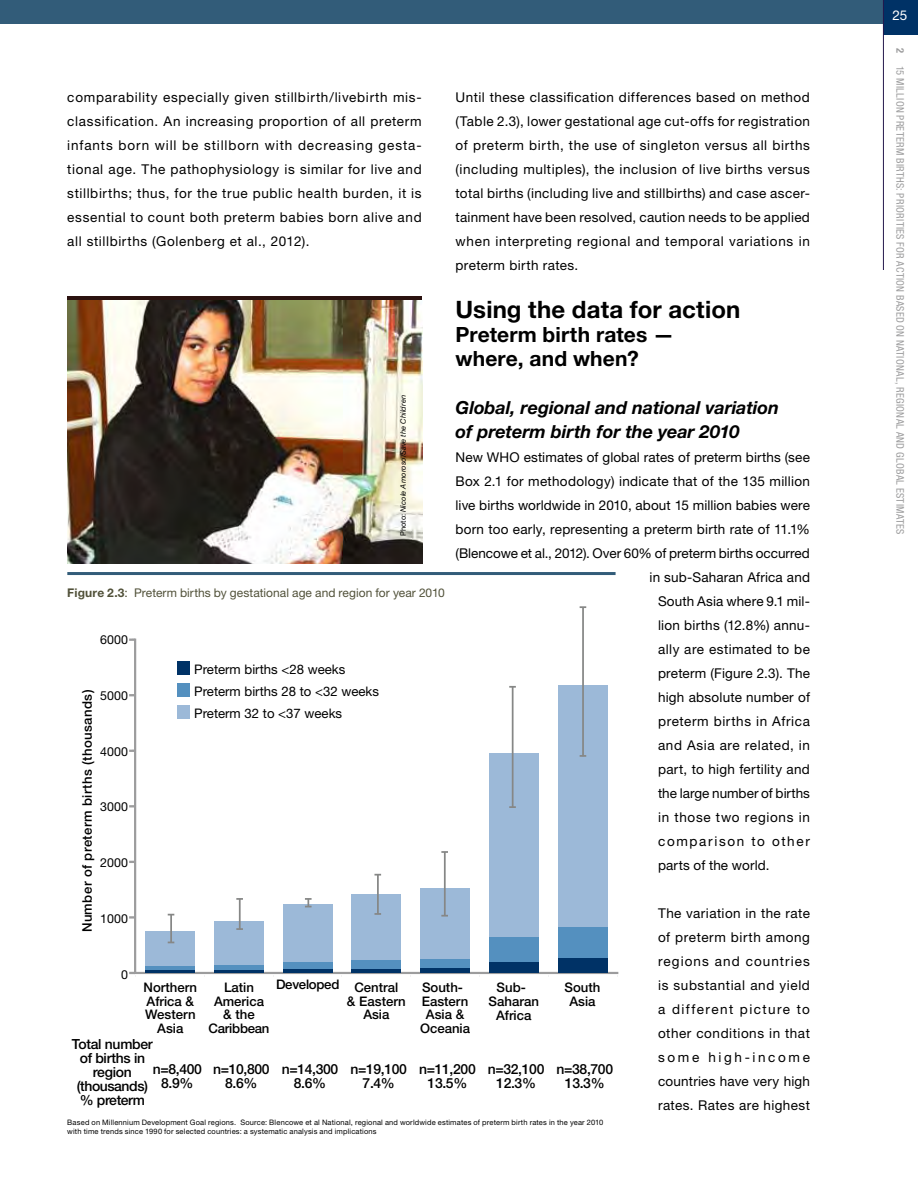
<style>
.page{position:relative;width:918px;height:1188px;background:#fff}
.page>*{position:absolute;margin:0;border:0;box-sizing:border-box;transform-origin:0 0}
.t1{font:700 24px "Helvetica Neue LT Std";letter-spacing:.005em;color:#000}
.t2{font:700 21px/24px "Helvetica Neue LT Std";letter-spacing:.005em;color:#000}
.t3{font:italic 700 18px/24px "Helvetica Neue LT Std";letter-spacing:-.005em;color:#000}
.t4{font:500 13.95px/14px "Helvetica Neue LT Std";letter-spacing:-.025em;color:#000;text-align:center}
.t5{font:13.5px/24px "Helvetica Neue LT Std";letter-spacing:.02em;color:#000;text-align:justify}
.t6{font:13.5px "Helvetica Neue LT Std";color:#000}
.t7{font:13.5px "Helvetica Neue LT Std";letter-spacing:.045em;color:#000}
.t8{font:13.5px "Helvetica Neue LT Std";letter-spacing:.04em;color:#000}
.t9{font:13.5px "Helvetica Neue LT Std";letter-spacing:.05em;color:#000}
.t10{font:13.5px "Helvetica Neue LT Std";letter-spacing:.12em;color:#000}
.t11{font:13.5px "Helvetica Neue LT Std";color:#fff}
.t12{font:500 13.2px/14px "Helvetica Neue LT Std";color:#000;text-align:center}
.t13{font:13.2px/22.2px "Helvetica Neue LT Std";color:#000}
.t14{font:500 13.2px "Helvetica Neue LT Std";letter-spacing:.03em;color:#000}
.t15{font:12.45px "Helvetica Neue LT Std";color:#000}
.t16{font:12px "Helvetica Neue LT Std";letter-spacing:.005em;color:#515139}
.t17{font:condensed 10.5px "Helvetica Neue LT Std";letter-spacing:.03em;color:#9c9c9d}
.t18{font:7.5px/9px "Helvetica Neue LT Std";letter-spacing:.02em;color:#000}
.t19{font:italic 7.5px "Helvetica Neue LT Std";letter-spacing:.015em;color:#000}
.s1{font-style:normal}
.s2{font-weight:700}
</style>
<div class="page">
<div style="left:0;top:0;width:918px;height:24px;background:#325c79"></div>
<div style="left:883px;top:0;width:35px;height:35px;background:#003266"></div>
<hr style="left:883px;top:0;width:1px;height:270px;background:#25194d">
<svg style="left:133px;top:638px;width:486px;height:337px"></svg>
<div style="left:145px;top:931px;width:50px;height:35px;background:#9cb9d8"></div>
<div style="left:214px;top:921px;width:49px;height:44px;background:#9cb9d8"></div>
<div style="left:283px;top:904px;width:49px;height:58px;background:#9cb9d8"></div>
<div style="left:352px;top:894px;width:49px;height:66px;background:#9cb9d8"></div>
<div style="left:420px;top:888px;width:50px;height:71px;background:#9cb9d8"></div>
<div style="left:489px;top:753px;width:50px;height:185px;background:#9cb9d8"></div>
<div style="left:558px;top:685px;width:50px;height:242px;background:#9cb9d8"></div>
<div style="left:145px;top:966px;width:50px;height:5px;background:#5490bf"></div>
<div style="left:214px;top:965px;width:49px;height:5px;background:#5490bf"></div>
<div style="left:283px;top:962px;width:49px;height:8px;background:#5490bf"></div>
<div style="left:352px;top:960px;width:49px;height:9px;background:#5490bf"></div>
<div style="left:420px;top:959px;width:50px;height:10px;background:#5490bf"></div>
<div style="left:489px;top:938px;width:50px;height:24px;background:#5490bf"></div>
<div style="left:558px;top:927px;width:50px;height:32px;background:#5490bf"></div>
<hr style="left:145px;top:971px;width:50px;height:2px;background:#003266">
<hr style="left:214px;top:970px;width:49px;height:3px;background:#003266">
<hr style="left:283px;top:970px;width:49px;height:3px;background:#003266">
<hr style="left:352px;top:969px;width:49px;height:4px;background:#003266">
<hr style="left:420px;top:969px;width:50px;height:4px;background:#003266">
<div style="left:489px;top:962px;width:50px;height:11px;background:#003266"></div>
<div style="left:558px;top:959px;width:50px;height:14px;background:#003266"></div>
<svg style="left:129px;top:972px;width:6px;height:2px"></svg>
<svg style="left:129px;top:916px;width:6px;height:3px"></svg>
<svg style="left:129px;top:861px;width:6px;height:2px"></svg>
<svg style="left:129px;top:805px;width:6px;height:2px"></svg>
<svg style="left:129px;top:750px;width:6px;height:2px"></svg>
<svg style="left:129px;top:694px;width:6px;height:2px"></svg>
<svg style="left:129px;top:639px;width:6px;height:2px"></svg>
<hr style="left:170px;top:915px;width:2px;height:28px;background:#868786">
<hr style="left:239px;top:899px;width:2px;height:30px;background:#868786">
<svg style="left:236px;top:898px;width:7px;height:2px"></svg>
<svg style="left:236px;top:928px;width:7px;height:2px"></svg>
<svg style="left:305px;top:898px;width:7px;height:9px"></svg>
<hr style="left:377px;top:875px;width:2px;height:39px;background:#868786">
<svg style="left:374px;top:874px;width:7px;height:2px"></svg>
<svg style="left:374px;top:913px;width:7px;height:2px"></svg>
<hr style="left:444px;top:852px;width:2px;height:64px;background:#868786">
<svg style="left:441px;top:851px;width:7px;height:2px"></svg>
<svg style="left:441px;top:915px;width:7px;height:2px"></svg>
<hr style="left:512px;top:687px;width:2px;height:120px;background:#868786">
<svg style="left:509px;top:686px;width:7px;height:2px"></svg>
<svg style="left:509px;top:806px;width:7px;height:2px"></svg>
<hr style="left:582px;top:607px;width:2px;height:149px;background:#868786">
<div style="left:178px;top:662px;width:12px;height:13px;background:#003266"></div>
<div style="left:178px;top:684px;width:12px;height:13px;background:#5490bf"></div>
<div style="left:178px;top:706px;width:12px;height:13px;background:#9cb9d8"></div>
<hr style="left:67px;top:572px;width:549px;height:3px;background:#325c79">
<div style="left:68px;top:296px;width:354px;height:9px;background:#2b1210"></div>
<img style="left:68px;top:300px;width:354px;height:264px">
<p class="t5" style="left:67px;top:85px;width:356px">comparability especially given stillbirth/livebirth mis&shy;classification. An increasing proportion of all preterm infants born will be stillborn with decreasing gesta&shy;tional age. The pathophysiology is similar for live and stillbirths; thus, for the true public health burden, it is essential to count both preterm babies born alive and all stillbirths (Golenberg et al., 2012).</p>
<p class="t5" style="left:456px;top:85px;width:356px">Until these classification differences based on method (Table 2.3), lower gestational age cut-offs for registration of preterm birth, the use of singleton versus all births (including multiples), the inclusion of live births versus total births (including live and stillbirths) and case ascer&shy;tainment have been resolved, caution needs to be applied when interpreting regional and temporal variations in preterm birth rates.</p>
<h1 class="t1" style="left:456px;top:295px;width:286px">Using the data for action</h1>
<h2 class="t2" style="left:456px;top:322px;width:220px">Preterm birth rates — where, and when?</h2>
<h3 class="t3" style="left:456px;top:395px;width:325px">Global, regional and national variation of preterm birth for the year 2010</h3>
<p class="t5" style="left:456px;top:445px;width:356px">New WHO estimates of global rates of preterm births (see</p>
<p class="t5" style="left:456px;top:469px;width:356px">Box 2.1 for methodology) indicate that of the 135 million</p>
<p class="t5" style="left:456px;top:493px;width:356px">live births worldwide in 2010, about 15 million babies were</p>
<p class="t5" style="left:456px;top:517px;width:356px">born too early, representing a preterm birth rate of 11.1%</p>
<p class="t6" style="left:456px;top:545px;width:356px">(Blencowe et al., 2012). Over 60% of preterm births occurred</p>
<p class="t5" style="left:650px;top:565px;width:162px">in sub-Saharan Africa and</p>
<p class="t5" style="left:658px;top:589px;width:153px">South Asia where 9.1 mil-</p>
<p class="t5" style="left:658px;top:613px;width:153px">lion births (12.8%) annu-</p>
<p class="t5" style="left:658px;top:637px;width:153px">ally are estimated to be</p>
<p class="t5" style="left:658px;top:661px;width:153px">preterm (Figure 2.3). The</p>
<p class="t5" style="left:658px;top:685px;width:153px">high absolute number of</p>
<p class="t7" style="left:658px;top:713px;width:153px">preterm births in Africa</p>
<p class="t8" style="left:658px;top:737px;width:153px">and Asia are related, in</p>
<p class="t5" style="left:658px;top:757px;width:153px">part, to high fertility and</p>
<p class="t6" style="left:658px;top:785px;width:153px">the large number of births</p>
<p class="t9" style="left:658px;top:809px;width:153px">in those two regions in</p>
<p class="t10" style="left:658px;top:833px;width:153px">comparison to other</p>
<p class="t5" style="left:658px;top:853px;width:113px">parts of the world.</p>
<p class="t5" style="left:658px;top:901px;width:153px">The variation in the rate of preterm birth among regions and countries is substantial and yield a different picture to other conditions in that some high-income countries have very high rates. Rates are highest</p>
<p class="t19" style="left:399px;top:536px;width:143px;rotate:-90deg"><span class="s1">Photo:</span> Nicole Amoroso/Save the Children</p>
<p class="t16" style="left:67px;top:586px;width:379px"><span class="s2">Figure 2.3</span>: Preterm births by gestational age and region for year 2010</p>
<p class="t15" style="left:100px;top:632px;width:29px">6000</p>
<p class="t13" style="left:194px;top:658px;width:186px">Preterm births &lt;28 weeks<br>Preterm births 28 to &lt;32 weeks<br>Preterm 32 to &lt;37 weeks</p>
<p class="t14" style="left:79px;top:932px;width:244px;rotate:-90deg">Number of preterm births (thousands)</p>
<p class="t15" style="left:100px;top:688px;width:29px">5000</p>
<p class="t15" style="left:100px;top:744px;width:29px">4000</p>
<p class="t15" style="left:100px;top:800px;width:29px">3000</p>
<p class="t15" style="left:100px;top:855px;width:29px">2000</p>
<p class="t15" style="left:100px;top:911px;width:29px">1000</p>
<p class="t15" style="left:121px;top:967px;width:8px">0</p>
<p class="t12" style="left:209px;top:980px;width:62px">Latin<br>America &amp; the<br>Caribbean</p>
<p class="t12" style="left:347px;top:976px;width:60px;line-height:16.4px;text-align:left;text-indent:-71px">Developed Central &amp; Eastern</p>
<p class="t12" style="left:420px;top:980px;width:52px">South-<br>Eastern<br>Asia &amp;<br>Oceania</p>
<p class="t12" style="left:489px;top:980px;width:52px">Sub-<br>Saharan<br>Africa</p>
<p class="t12" style="left:565px;top:980px;width:37px">South<br>Asia</p>
<p class="t12" style="left:144px;top:980px;width:55px">Northern<br>Africa &amp;<br>Western<br>Asia</p>
<p class="t4" style="left:72px;top:1037px;width:82px">Total number of births in region (thousands) % preterm</p>
<p class="t12" style="left:363px;top:1008px;width:28px">Asia</p>
<p class="t4" style="left:153px;top:1061px;width:51px">n=8,400<br>8.9%</p>
<p class="t4" style="left:213px;top:1061px;width:58px">n=10,800<br>8.6%</p>
<p class="t4" style="left:282px;top:1061px;width:58px">n=14,300<br>8.6%</p>
<p class="t4" style="left:350px;top:1061px;width:58px">n=19,100<br>7.4%</p>
<p class="t4" style="left:419px;top:1061px;width:58px">n=11,200<br>13.5%</p>
<p class="t4" style="left:488px;top:1061px;width:58px">n=32,100<br>12.3%</p>
<p class="t4" style="left:557px;top:1061px;width:58px">n=38,700<br>13.3%</p>
<p class="t18" style="left:67px;top:1118px;width:538px">Based on Millennium Development Goal regions. Source: Blencowe et al National, regional and worldwide estimates of preterm birth rates in the year 2010 with time trends since 1990 for selected countries: a systematic analysis and implications</p>
<p class="t11" style="left:893px;top:7px;width:16px">25</p>
<p class="t17" style="left:906px;top:48px;width:488px;rotate:90deg"><span class="s2">2</span> 15 Million Preterm Births: Priorities for Action Based on Na tional, Regional and Global Estimates</p>
</div>
